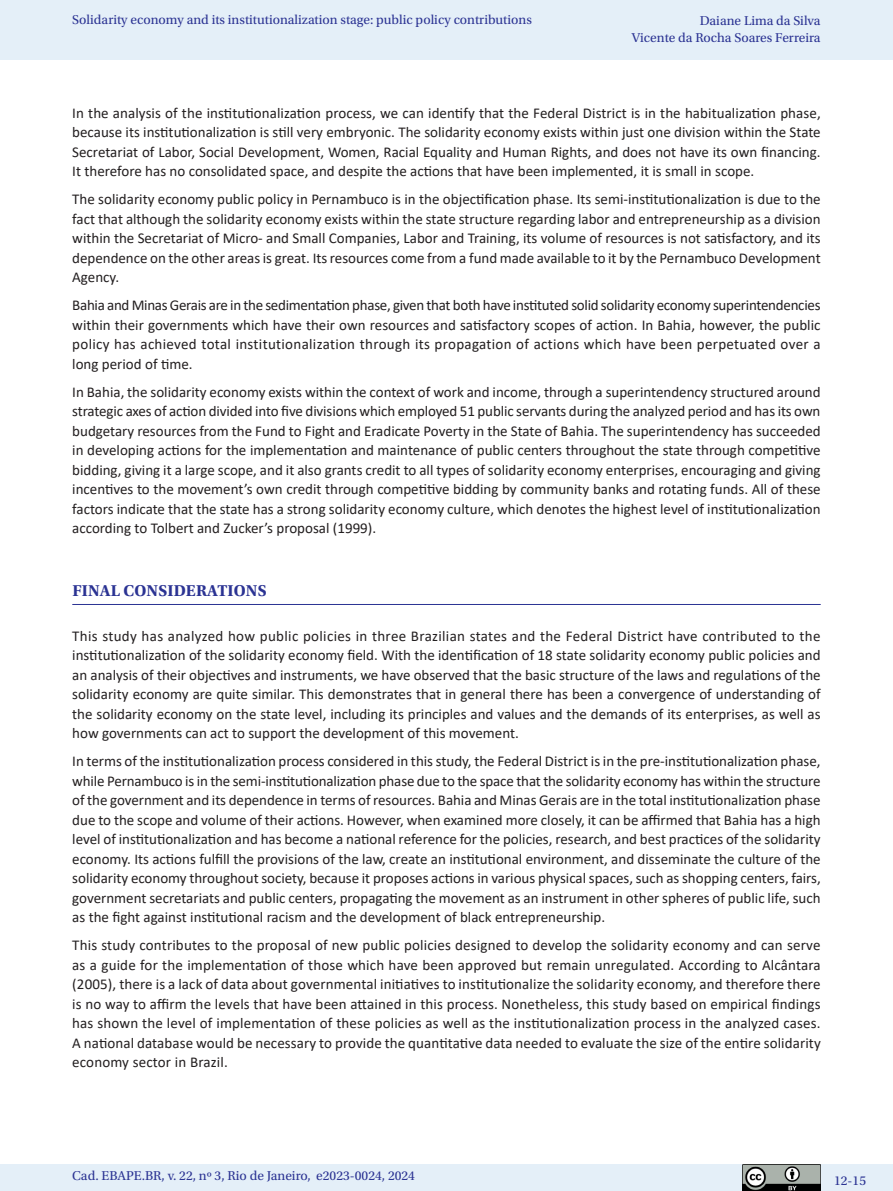
<style>
.page{position:relative;width:893px;height:1191px;background:#fff}
.page>*{position:absolute;margin:0;border:0;box-sizing:border-box;transform-origin:0 0}
._07_1_sub_1{font:700 16.5px "Utopia Std";letter-spacing:.01em;color:#2b3393}
._06_0_texto{font:15px/19.5px "Calibri";color:#231f20;text-align:justify}
.t1{font:13.5px/16.5px "Utopia Std";color:#2b3393;text-align:right}
</style>
<div class="page">
<div style="left:0;top:0;width:893px;height:60px;background:#e4eff8"></div>
<div style="left:0;top:1164px;width:893px;height:27px;background:#e4eff8"></div>
<img style="left:743px;top:1164px;width:78px;height:27px">
<hr style="left:72px;top:604px;width:749px;height:1px;background:#2b3393">
<p class="t1" style="left:72px;top:11px;width:461px">Solidarity economy and its institutionalization stage: public policy contributions</p>
<p class="t1" style="left:632px;top:13px;width:190px">Daiane Lima da Silva<br>Vicente da Rocha Soares Ferreira</p>
<p class="_06_0_texto" style="left:72px;top:102px;width:750px">In the analysis of the institutionalization process, we can identify that the Federal District is in the habitualization phase, because its institutionalization is still very embryonic. The solidarity economy exists within just one division within the State Secretariat of Labor, Social Development, Women, Racial Equality and Human Rights, and does not have its own financing.<br>It therefore has no consolidated space, and despite the actions that have been implemented, it is small in scope.</p>
<p class="_06_0_texto" style="left:72px;top:189px;width:750px">The solidarity economy public policy in Pernambuco is in the objectification phase. Its semi-institutionalization is due to the fact that although the solidarity economy exists within the state structure regarding labor and entrepreneurship as a division within the Secretariat of Micro- and Small Companies, Labor and Training, its volume of resources is not satisfactory, and its dependence on the other areas is great. Its resources come from a fund made available to it by the Pernambuco Development Agency.</p>
<p class="_06_0_texto" style="left:72px;top:295px;width:750px">Bahia and Minas Gerais are in the sedimentation phase, given that both have instituted solid solidarity economy superintendencies within their governments which have their own resources and satisfactory scopes of action. In Bahia, however, the public policy has achieved total institutionalization through its propagation of actions which have been perpetuated over a long period of time.</p>
<p class="_06_0_texto" style="left:72px;top:381px;width:750px">In Bahia, the solidarity economy exists within the context of work and income, through a superintendency structured around strategic axes of action divided into five divisions which employed 51 public servants during the analyzed period and has its own budgetary resources from the Fund to Fight and Eradicate Poverty in the State of Bahia. The superintendency has succeeded in developing actions for the implementation and maintenance of public centers throughout the state through competitive bidding, giving it a large scope, and it also grants credit to all types of solidarity economy enterprises, encouraging and giving incentives to the movement’s own credit through competitive bidding by community banks and rotating funds. All of these factors indicate that the state has a strong solidarity economy culture, which denotes the highest level of institutionalization according to Tolbert and Zucker’s proposal (1999).</p>
<p class="_07_1_sub_1" style="left:72px;top:580px;width:196px">FINAL CONSIDERATIONS</p>
<p class="_06_0_texto" style="left:72px;top:625px;width:750px">This study has analyzed how public policies in three Brazilian states and the Federal District have contributed to the institutionalization of the solidarity economy field. With the identification of 18 state solidarity economy public policies and an analysis of their objectives and instruments, we have observed that the basic structure of the laws and regulations of the solidarity economy are quite similar. This demonstrates that in general there has been a convergence of understanding of the solidarity economy on the state level, including its principles and values and the demands of its enterprises, as well as how governments can act to support the development of this movement.</p>
<p class="_06_0_texto" style="left:72px;top:751px;width:750px">In terms of the institutionalization process considered in this study, the Federal District is in the pre-institutionalization phase, while Pernambuco is in the semi-institutionalization phase due to the space that the solidarity economy has within the structure of the government and its dependence in terms of resources. Bahia and Minas Gerais are in the total institutionalization phase due to the scope and volume of their actions. However, when examined more closely, it can be affirmed that Bahia has a high level of institutionalization and has become a national reference for the policies, research, and best practices of the solidarity economy. Its actions fulfill the provisions of the law, create an institutional environment, and disseminate the culture of the solidarity economy throughout society, because it proposes actions in various physical spaces, such as shopping centers, fairs, government secretariats and public centers, propagating the movement as an instrument in other spheres of public life, such as the fight against institutional racism and the development of black entrepreneurship.</p>
<p class="_06_0_texto" style="left:72px;top:935px;width:750px">This study contributes to the proposal of new public policies designed to develop the solidarity economy and can serve as a guide for the implementation of those which have been approved but remain unregulated. According to Alcântara (2005), there is a lack of data about governmental initiatives to institutionalize the solidarity economy, and therefore there is no way to affirm the levels that have been attained in this process. Nonetheless, this study based on empirical findings has shown the level of implementation of these policies as well as the institutionalization process in the analyzed cases.<br>A national database would be necessary to provide the quantitative data needed to evaluate the size of the entire solidarity economy sector in Brazil.</p>
<p class="t1" style="left:72px;top:1167px;width:344px">Cad. EBAPE.BR, v. 22, nº 3, Rio de Janeiro, e2023-0024, 2024</p>
<p class="t1" style="left:834px;top:1172px;width:33px">12-15</p>
</div>
